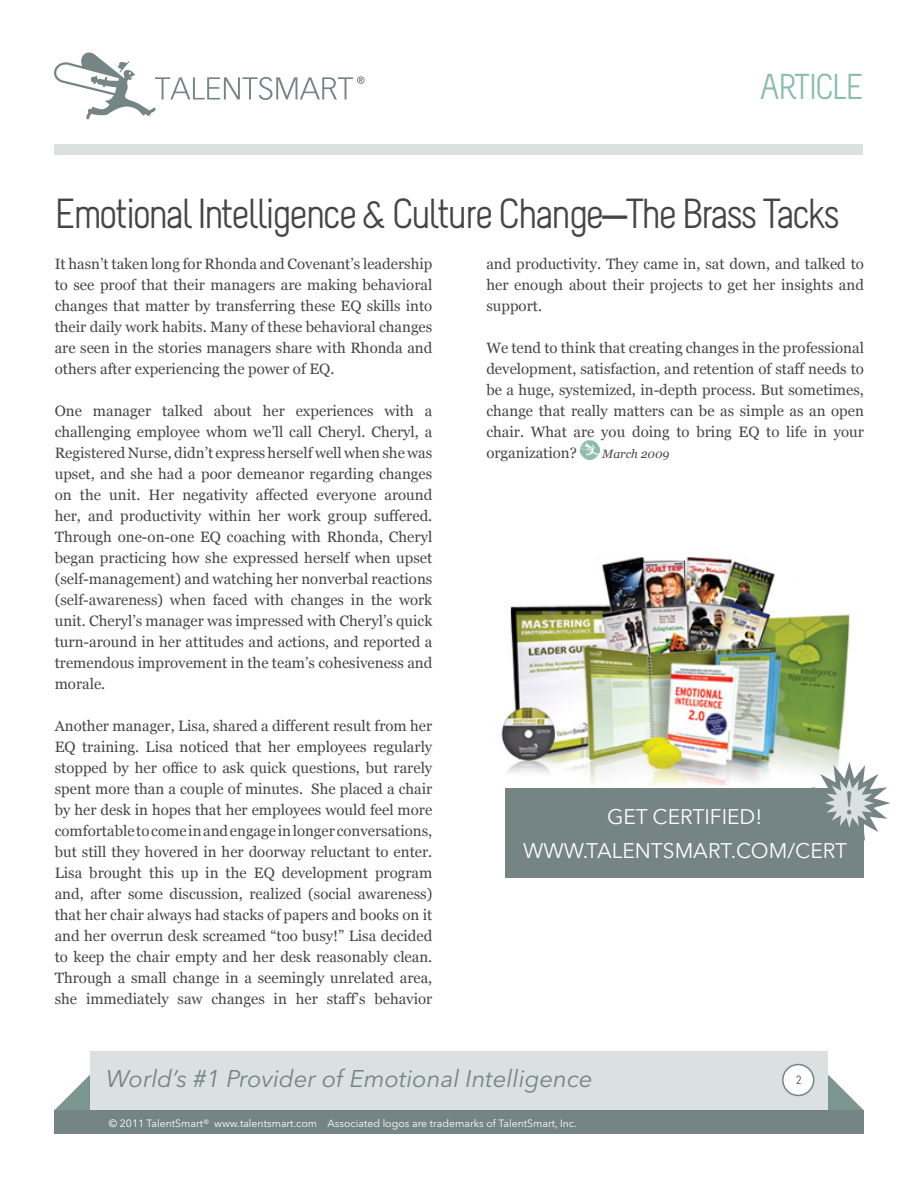
<style>
.page{position:relative;width:918px;height:1188px;background:#fff}
.page>*{position:absolute;margin:0;border:0;box-sizing:border-box;transform-origin:0 0}
.MAIN_HEADING{font:42px "Melbourne";letter-spacing:-.05em;color:#444545}
.t1{font:36px "Melbourne";letter-spacing:-.05em;color:#88bcac}
.t2{font:32.55px "Georgia";color:#758484}
.t3{font:italic 24px "Avenir Next LT Pro";color:#758484}
.Green_Box_Callout_Te{font:21px "Avenir Next LT Pro";color:#fff}
.SUBHEADING{font:15px/21px "Georgia";color:#444545;text-align:justify}
.SUBHEADING-2{font:italic 12px "Georgia";color:#444545}
.Page_Number{font:12px "Melbourne";color:#444545}
.SUBHEADING-3{font:10.5px "Avenir Next LT Pro";color:#fff}
.s1{font-family:"Microsoft Sans Serif"}
</style>
<div class="page">
<div style="left:55px;top:144px;width:808px;height:11px;background:#dbe0e0"></div>
<svg style="left:54px;top:52px;width:311px;height:67px"></svg>
<div style="left:90px;top:1051px;width:738px;height:75px;background:#dbe0e0"></div>
<svg style="left:54px;top:1075px;width:36px;height:36px"></svg>
<svg style="left:828px;top:1075px;width:36px;height:36px"></svg>
<div style="left:54px;top:1111px;width:810px;height:23px;background:#758484"></div>
<div style="left:783px;top:1065px;width:31px;height:30px;background:#fff;border-radius:50%"></div>
<div style="left:782px;top:1064px;width:32px;height:32px;border:2px solid #758484;border-radius:50%"></div>
<img style="left:580px;top:441px;width:19px;height:19px">
<img style="left:501px;top:557px;width:349px;height:228px">
<div style="left:505px;top:788px;width:359px;height:90px;background:#758484"></div>
<svg style="left:808px;top:761px;width:82px;height:80px"></svg>
<p class="t1" style="left:759px;top:68px;width:106px">ARTICLE</p>
<p class="MAIN_HEADING" style="left:55px;top:192px;width:787px">Emotional Intelligence &amp; Culture Change<span class="s1">—</span>The Brass Tacks</p>
<p class="SUBHEADING" style="left:55px;top:252px;width:379px">It hasn’t taken long for Rhonda and Covenant’s leadership to see proof that their managers are making behavioral changes that matter by transferring these EQ skills into their daily work habits. Many of these behavioral changes are seen in the stories managers share with Rhonda and others after experiencing the power of EQ.</p>
<p class="SUBHEADING" style="left:55px;top:399px;width:379px">One manager talked about her experiences with a challenging employee whom we’ll call Cheryl. Cheryl, a Registered Nurse, didn’t express herself well when she was upset, and she had a poor demeanor regarding changes on the unit. Her negativity affected everyone around her, and productivity within her work group suffered.<br>Through one-on-one EQ coaching with Rhonda, Cheryl began practicing how she expressed herself when upset (self-management) and watching her nonverbal reactions (self-awareness) when faced with changes in the work unit. Cheryl’s manager was impressed with Cheryl’s quick turn-around in her attitudes and actions, and reported a tremendous improvement in the team’s cohesiveness and morale.</p>
<p class="SUBHEADING" style="left:55px;top:714px;width:379px">Another manager, Lisa, shared a different result from her EQ training. Lisa noticed that her employees regularly stopped by her office to ask quick questions, but rarely spent more than a couple of minutes. She placed a chair by her desk in hopes that her employees would feel more comfortable to come in and engage in longer conversations, but still they hovered in her doorway reluctant to enter.<br>Lisa brought this up in the EQ development program and, after some discussion, realized (social awareness) that her chair always had stacks of papers and books on it and her overrun desk screamed “too busy!” Lisa decided to keep the chair empty and her desk reasonably clean.<br>Through a small change in a seemingly unrelated area, she immediately saw changes in her staff’s behavior</p>
<p class="SUBHEADING" style="left:486px;top:252px;width:379px">and productivity. They came in, sat down, and talked to her enough about their projects to get her insights and support.</p>
<p class="SUBHEADING" style="left:486px;top:336px;width:379px">We tend to think that creating changes in the professional development, satisfaction, and retention of staff needs to be a huge, systemized, in-depth process. But sometimes, change that really matters can be as simple as an open chair. What are you doing to bring EQ to life in your organization?</p>
<p class="SUBHEADING-2" style="left:602px;top:445px;width:68px">March 2009</p>
<p class="t2" style="left:844px;top:783px;width:12px">!</p>
<p class="Green_Box_Callout_Te" style="left:607px;top:804px;width:157px">GET CERTIFIED!</p>
<p class="Green_Box_Callout_Te" style="left:523px;top:838px;width:326px">WWW.TALENTSMART.COM/CERT</p>
<p class="t3" style="left:106px;top:1064px;width:488px">World’s #1 Provider of Emotional Intelligence</p>
<p class="Page_Number" style="left:796px;top:1074px;width:7px">2</p>
<p class="SUBHEADING-3" style="left:109px;top:1117px;width:470px">© 2011 TalentSmart® www.talentsmart.com Associated logos are trademarks of TalentSmart, Inc.</p>
</div>
